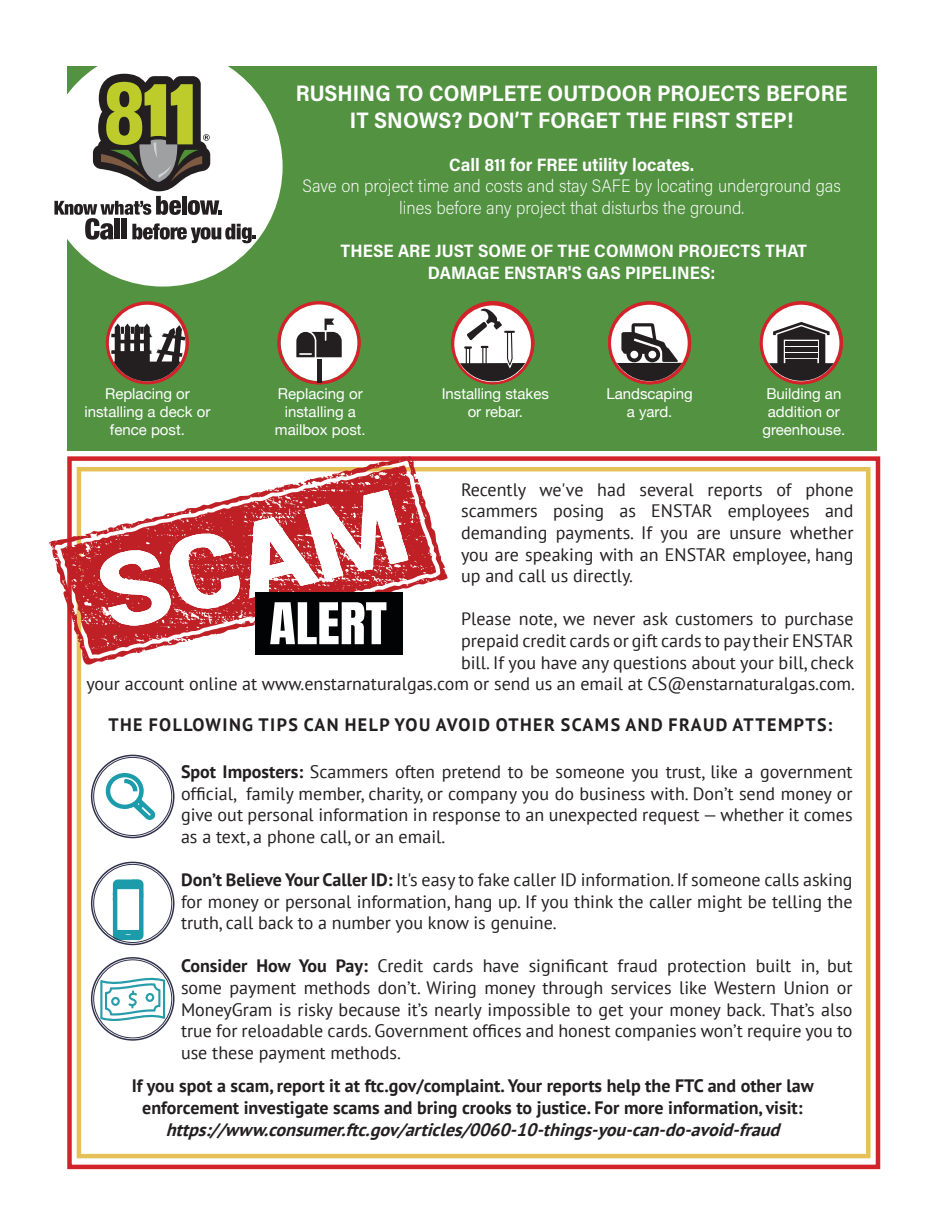
<style>
.page{position:relative;width:945px;height:1215px;background:#fff}
.page>*{position:absolute;margin:0;border:0;box-sizing:border-box;transform-origin:0 0}
.t1{font:700 22.5px/27px "Acumin Pro Semi Cond";color:#fff;text-align:center}
.t2{font:18px/21.6px "PT Sans";color:#231f20;text-align:justify}
.t3{font:700 18px/21.6px "PT Sans";color:#231f20;text-align:center}
.t4{font:200 18px/21.6px "Acumin Pro Semi Cond";color:#fff;text-align:center}
.t5{font:700 18px "Acumin Pro Semi Cond";color:#fff}
.t6{font:italic 700 18px "PT Sans";color:#231f20}
.t7{font:700 18px "PT Sans";letter-spacing:.08em;color:#231f20}
.t8{font:15px/18px "Helvetica Neue";color:#fff;text-align:center}
.s1{font-weight:700}
</style>
<div class="page">
<div style="left:68px;top:66px;width:810px;height:385px;background:#529241"></div>
<div style="left:43px;top:47px;width:240px;height:240px;background:#fff;border-radius:50%"></div>
<svg style="left:54px;top:74px;width:202px;height:169px"></svg>
<svg style="left:106px;top:301px;width:83px;height:83px"></svg>
<div style="left:109px;top:305px;width:76px;height:76px;background:#fff;border-radius:50%"></div>
<svg style="left:111px;top:324px;width:74px;height:57px"></svg>
<svg style="left:278px;top:301px;width:83px;height:83px"></svg>
<div style="left:281px;top:305px;width:76px;height:76px;background:#fff;border-radius:50%"></div>
<svg style="left:296px;top:319px;width:46px;height:38px"></svg>
<hr style="left:317px;top:359px;width:4px;height:23px;background:#231f20">
<div style="left:451px;top:301px;width:83px;height:83px;background:#d2232a;border-radius:50%"></div>
<div style="left:454px;top:305px;width:77px;height:77px;background:#fff;border-radius:50%"></div>
<svg style="left:460px;top:306px;width:65px;height:75px"></svg>
<svg style="left:760px;top:301px;width:83px;height:83px"></svg>
<div style="left:763px;top:305px;width:76px;height:76px;background:#fff;border-radius:50%"></div>
<svg style="left:769px;top:322px;width:65px;height:59px"></svg>
<svg style="left:608px;top:301px;width:83px;height:83px"></svg>
<div style="left:611px;top:305px;width:77px;height:76px;background:#fff;border-radius:50%"></div>
<svg style="left:617px;top:323px;width:65px;height:58px"></svg>
<div style="left:77px;top:467px;width:794px;height:691px;border:4px solid #e5c257"></div>
<svg style="left:112px;top:879px;width:32px;height:62px"></svg>
<div style="left:67px;top:456px;width:813px;height:713px;border:4px solid #d2232a"></div>
<svg style="left:49px;top:482px;width:207px;height:183px"></svg>
<div style="left:256px;top:593px;width:147px;height:62px;background:#020304"></div>
<svg style="left:100px;top:456px;width:348px;height:188px"></svg>
<svg style="left:103px;top:770px;width:53px;height:50px"></svg>
<div style="left:91px;top:862px;width:84px;height:83px;border:2px solid #2f314b;border-radius:50%"></div>
<div style="left:93px;top:864px;width:79px;height:79px;border:1px solid #2f314b;border-radius:50%"></div>
<div style="left:91px;top:755px;width:84px;height:83px;border:2px solid #2f314b;border-radius:50%"></div>
<div style="left:93px;top:757px;width:79px;height:79px;border:1px solid #2f314b;border-radius:50%"></div>
<div style="left:91px;top:957px;width:84px;height:84px;border:2px solid #2f314b;border-radius:50%"></div>
<div style="left:93px;top:960px;width:79px;height:78px;border:1px solid #2f314b;border-radius:50%"></div>
<svg style="left:100px;top:976px;width:65px;height:45px"></svg>
<p class="t8" style="left:105px;top:385px;width:86px">Replacing or</p>
<p class="t8" style="left:84px;top:403px;width:127px">installing a deck or fence post.</p>
<p class="t1" style="left:296px;top:78px;width:553px">RUSHING TO COMPLETE OUTDOOR PROJECTS BEFORE<br>IT SNOWS? DON’T FORGET THE FIRST STEP!</p>
<p class="t5" style="left:449px;top:152px;width:246px">Call 811 for FREE utility locates.</p>
<p class="t4" style="left:302px;top:175px;width:540px">Save on project time and costs and stay SAFE by locating underground gas lines before any project that disturbs the ground.</p>
<p class="t5" style="left:341px;top:238px;width:468px">THESE ARE JUST SOME OF THE COMMON PROJECTS THAT</p>
<p class="t5" style="left:428px;top:260px;width:289px">DAMAGE ENSTAR'S GAS PIPELINES:</p>
<p class="t8" style="left:278px;top:385px;width:86px">Replacing or</p>
<p class="t8" style="left:285px;top:403px;width:73px">installing a</p>
<p class="t8" style="left:275px;top:421px;width:92px">mailbox post.</p>
<p class="t8" style="left:442px;top:385px;width:109px">Installing stakes</p>
<p class="t8" style="left:468px;top:403px;width:57px">or rebar.</p>
<p class="t8" style="left:606px;top:385px;width:88px">Landscaping</p>
<p class="t8" style="left:627px;top:403px;width:47px">a yard.</p>
<p class="t8" style="left:766px;top:385px;width:77px">Building an</p>
<p class="t8" style="left:768px;top:403px;width:73px">addition or</p>
<p class="t8" style="left:762px;top:421px;width:84px">greenhouse.</p>
<p class="t2" style="left:461px;top:478px;width:394px">Recently we've had several reports of phone scammers posing as ENSTAR employees and demanding payments. If you are unsure whether you are speaking with an ENSTAR employee, hang up and call us directly.</p>
<p class="t2" style="left:86px;top:608px;width:770px;text-align:right">Please note, we never ask customers to purchase<br>prepaid credit cards or gift cards to pay their ENSTAR<br>bill. If you have any questions about your bill, check<br>your account online at www.enstarnaturalgas.com or send us an email at CS@enstarnaturalgas.com.</p>
<p class="t7" style="left:108px;top:712px;width:725px">THE FOLLOWING TIPS CAN HELP YOU AVOID OTHER SCAMS AND FRAUD ATTEMPTS:</p>
<p class="t2" style="left:181px;top:760px;width:673px"><span class="s1">Spot Imposters:</span> Scammers often pretend to be someone you trust, like a government official, family member, charity, or company you do business with. Don’t send money or give out personal information in response to an unexpected request — whether it comes as a text, a phone call, or an email.</p>
<p class="t2" style="left:181px;top:868px;width:673px"><span class="s1">Don’t Believe Your Caller ID:</span> It's easy to fake caller ID information. If someone calls asking for money or personal information, hang up. If you think the caller might be telling the truth, call back to a number you know is genuine.</p>
<p class="t2" style="left:181px;top:955px;width:673px"><span class="s1">Consider How You Pay:</span> Credit cards have significant fraud protection built in, but some payment methods don’t. Wiring money through services like Western Union or MoneyGram is risky because it’s nearly impossible to get your money back. That’s also true for reloadable cards. Government offices and honest companies won’t require you to use these payment methods.</p>
<p class="t3" style="left:132px;top:1075px;width:683px">If you spot a scam, report it at ftc.gov/complaint. Your reports help the FTC and other law enforcement investigate scams and bring crooks to justice. For more information, visit:</p>
<p class="t6" style="left:166px;top:1117px;width:621px">https://www.consumer.ftc.gov/articles/0060-10-things-you-can-do-avoid-fraud</p>
</div>
